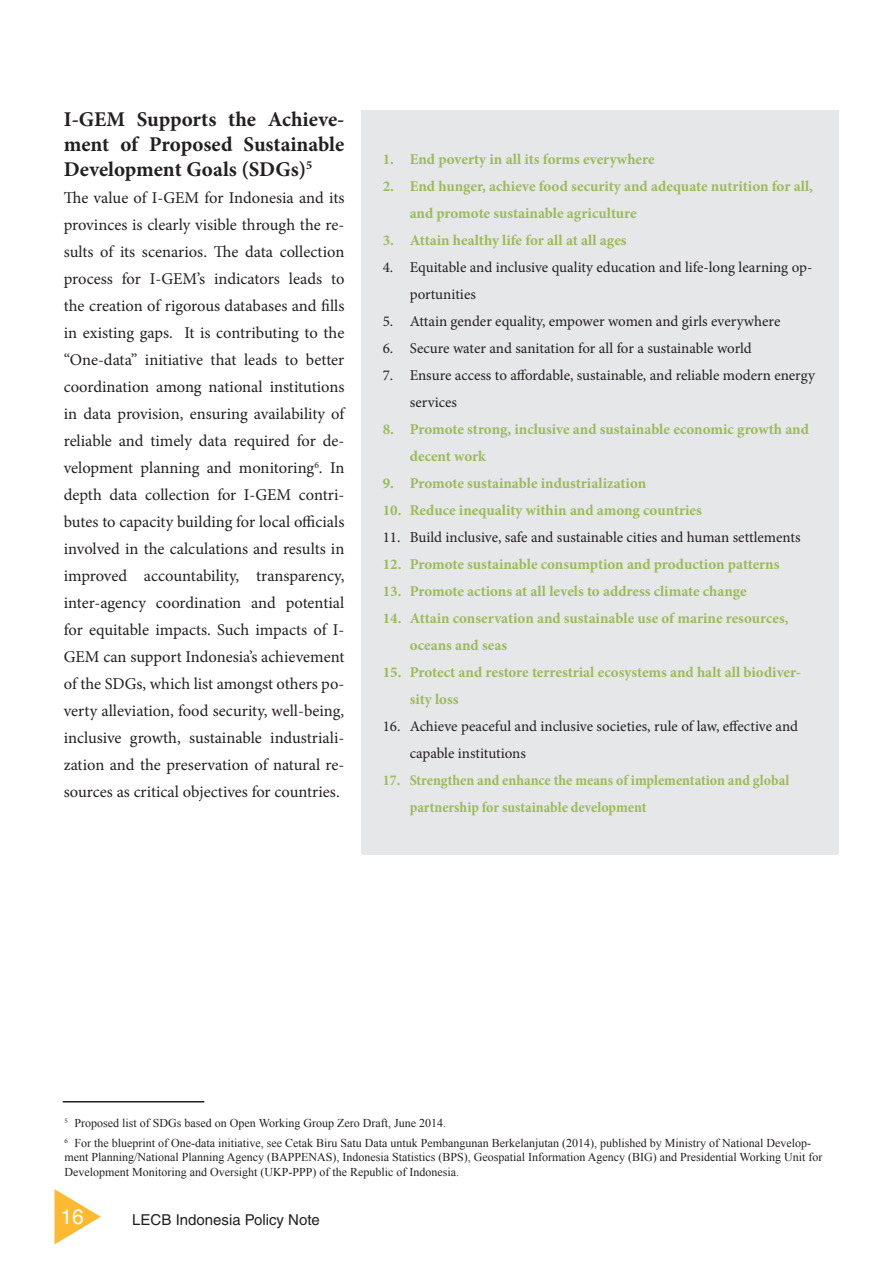
<style>
.page{position:relative;width:893px;height:1263px;background:#fff}
.page>*{position:absolute;margin:0;border:0;box-sizing:border-box;transform-origin:0 0}
.t1{font:700 21px/25.2px "Minion Pro";color:#231f20;text-align:justify}
.t2{font:21px "Helvetica";color:#fff}
.t3{font:16.5px/27px "Minion Pro";color:#231f20;text-align:justify}
.t4{font:700 15px/27px "Minion Pro";color:#9bbb59}
.t5{font:15px/27px "Minion Pro";color:#231f20}
.t6{font:700 condensed 15px/27px "Minion Pro";letter-spacing:-.005em;color:#9bbb59}
.t7{font:15px "Helvetica";color:#231f20}
.t8{font:12px/19.8px "Times New Roman";color:#231f20}
</style>
<div class="page">
<svg style="left:54px;top:1189px;width:47px;height:55px"></svg>
<div style="left:361px;top:111px;width:478px;height:744px;background:#e6e7e9"></div>
<hr style="left:63px;top:1101px;width:141px;height:1px;background:#231f20">
<p class="t1" style="left:64px;top:106px;width:282px">I-GEM Supports the Achieve&shy;ment of Proposed Sustainable Development Goals (SDGs)<sup>5</sup></p>
<p class="t3" style="left:64px;top:185px;width:282px">The value of I-GEM for Indonesia and its provinces is clearly visible through the re&shy;sults of its scenarios. The data collection process for I-GEM’s indicators leads to the creation of rigorous databases and fills in existing gaps. It is contributing to the “One-data” initiative that leads to better coordination among national institutions in data provision, ensuring availability of reliable and timely data required for de&shy;velopment planning and monitoring<sup>6</sup>. In depth data collection for I-GEM contri&shy;butes to capacity building for local officials involved in the calculations and results in improved accountability, transparency, inter-agency coordination and potential for equitable impacts. Such impacts of I-GEM can support Indonesia’s achievement of the SDGs, which list amongst others po&shy;verty alleviation, food security, well-being, inclusive growth, sustainable industriali&shy;zation and the preservation of natural re&shy;sources as critical objectives for countries.</p>
<p class="t4" style="left:383px;top:145px;width:273px">1. End poverty in all its forms everywhere</p>
<p class="t4" style="left:410px;top:172px;width:405px;text-indent:-27px">2. End hunger, achieve food security and adequate nutrition for all, and promote sustainable agriculture</p>
<p class="t4" style="left:383px;top:226px;width:245px">3. Attain healthy life for all at all ages</p>
<p class="t5" style="left:410px;top:254px;width:404px;text-indent:-27px">4. Equitable and inclusive quality education and life-long learning op&shy;portunities</p>
<p class="t5" style="left:383px;top:308px;width:399px">5. Attain gender equality, empower women and girls everywhere</p>
<p class="t5" style="left:383px;top:335px;width:371px">6. Secure water and sanitation for all for a sustainable world</p>
<p class="t5" style="left:410px;top:362px;width:407px;text-indent:-27px">7. Ensure access to affordable, sustainable, and reliable modern energy services</p>
<p class="t4" style="left:410px;top:415px;width:401px;text-indent:-27px">8. Promote strong, inclusive and sustainable economic growth and decent work</p>
<p class="t4" style="left:383px;top:469px;width:265px">9. Promote sustainable industrialization</p>
<p class="t4" style="left:383px;top:496px;width:321px">10. Reduce inequality within and among countries</p>
<p class="t5" style="left:383px;top:524px;width:419px">11. Build inclusive, safe and sustainable cities and human settlements</p>
<p class="t4" style="left:383px;top:550px;width:398px">12. Promote sustainable consumption and production patterns</p>
<p class="t4" style="left:383px;top:577px;width:365px">13. Promote actions at all levels to address climate change</p>
<p class="t4" style="left:410px;top:604px;width:380px;text-indent:-27px">14. Attain conservation and sustainable use of marine resources, oceans and seas</p>
<p class="t4" style="left:410px;top:658px;width:393px;text-indent:-27px">15. Protect and restore terrestrial ecosystems and halt all biodiver&shy;sity loss</p>
<p class="t5" style="left:410px;top:713px;width:390px;text-indent:-27px">16. Achieve peaceful and inclusive societies, rule of law, effective and capable institutions</p>
<p class="t6" style="left:410px;top:767px;width:381px;text-indent:-27px">17. Strengthen and enhance the means of implementation and global partnership for sustainable development</p>
<p class="t8" style="left:64px;top:1113px;width:748px"><sup>5</sup> Proposed list of SDGs based on Open Working Group Zero Draft, June 2014.<br><sup>6</sup> For the blueprint of One-data initiative, see Cetak Biru Satu Data untuk Pembangunan Berkelanjutan (2014), published by Ministry of National Develop-</p>
<p class="t8" style="left:64px;top:1150px;width:760px;line-height:14.4px">ment Planning/National Planning Agency (BAPPENAS), Indonesia Statistics (BPS), Geospatial Information Agency (BIG) and Presidential Working Unit for<br>Development Monitoring and Oversight (UKP-PPP) of the Republic of Indonesia.</p>
<p class="t2" style="left:61px;top:1205px;width:25px">16</p>
<p class="t7" style="left:132px;top:1211px;width:189px">LECB Indonesia Policy Note</p>
</div>
